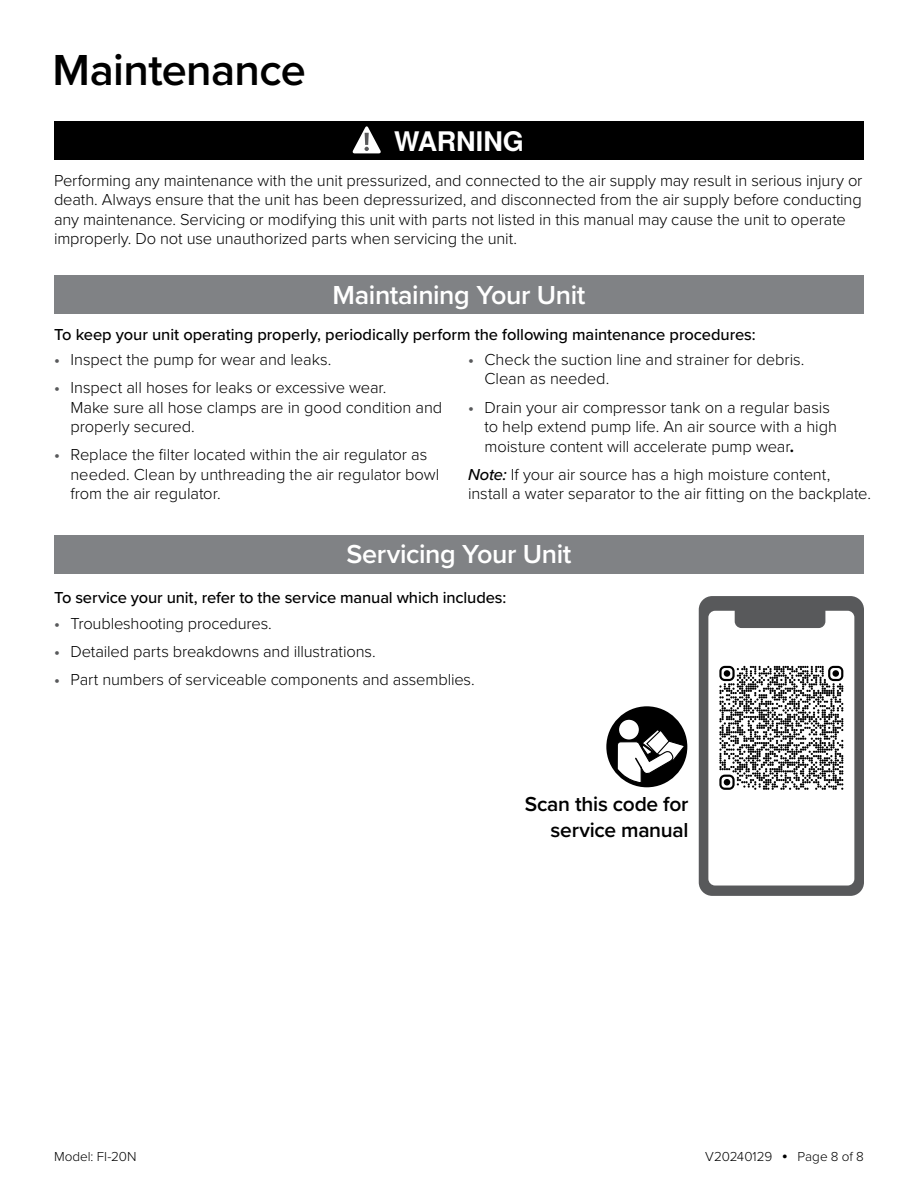
<style>
.page{position:relative;width:918px;height:1188px;background:#fff}
.page>*{position:absolute;margin:0;border:0;box-sizing:border-box;transform-origin:0 0}
.t1{font:600 45px "Proxima Nova";letter-spacing:-.015em;color:#000}
.t2{font:600 27px "Proxima Nova";letter-spacing:-.015em;color:#fff}
.t3{font:700 27px "Te X Gyre Heros";color:#fff}
.t4{font:600 21px/25.5px "Proxima Nova";letter-spacing:-.015em;color:#000;text-align:right}
.t5{font:300 16.5px/19.5px "Proxima Nova";letter-spacing:-.005em;color:#000}
.t6{font:500 16.5px "Proxima Nova";letter-spacing:-.005em;color:#000}
.t7{font:300 13.5px "Proxima Nova";color:#000}
.s1{font-weight:600;color:#58595b}
.s2{font-weight:700}
.s3{font-weight:500;font-style:italic}
.s4{font-family:"Futura PT";font-weight:500}
</style>
<div class="page">
<div style="left:699px;top:596px;width:165px;height:300px;background:#58595b;border-radius:14px"></div>
<div style="left:708px;top:611px;width:146px;height:275px;background:#fff;border-radius:7px"></div>
<div style="left:54px;top:276px;width:810px;height:38px;background:#808285"></div>
<div style="left:54px;top:536px;width:810px;height:38px;background:#808285"></div>
<div style="left:54px;top:121px;width:809px;height:38px;background:#000"></div>
<svg style="left:352px;top:126px;width:29px;height:27px"></svg>
<div style="left:735px;top:604px;width:90px;height:24px;background:#58595b;border-radius:7px"></div>
<div style="left:606px;top:706px;width:81px;height:81px;background:#000;border-radius:50%"></div>
<svg style="left:616px;top:706px;width:71px;height:78px"></svg>
<svg style="left:719px;top:666px;width:124px;height:124px"></svg>
<h1 class="t1" style="left:52px;top:36px;width:255px">Maintenance</h1>
<h2 class="t3" style="left:394px;top:121px;width:131px">WARNING</h2>
<p class="t5" style="left:54px;top:169px;width:810px">Performing any maintenance with the unit pressurized, and connected to the air supply may result in serious injury or death. Always ensure that the unit has been depressurized, and disconnected from the air supply before conducting any maintenance. Servicing or modifying this unit with parts not listed in this manual may cause the unit to operate improperly. Do not use unauthorized parts when servicing the unit.</p>
<h2 class="t2" style="left:333px;top:275px;width:254px">Maintaining Your Unit</h2>
<p class="t6" style="left:54px;top:323px;width:703px">To keep your unit operating properly, periodically perform the following maintenance procedures:</p>
<p class="t5" style="left:54px;top:349px;width:279px"><span class="s1">•</span> Inspect the pump for wear and leaks.</p>
<p class="t5" style="left:70px;top:377px;width:373px;text-indent:-16px"><span class="s1">•</span> Inspect all hoses for leaks or excessive wear.<br>Make sure all hose clamps are in good condition and properly secured.</p>
<p class="t5" style="left:70px;top:444px;width:370px;text-indent:-16px"><span class="s1">•</span> Replace the filter located within the air regulator as needed. Clean by unthreading the air regulator bowl from the air regulator.</p>
<p class="t5" style="left:485px;top:349px;width:321px;text-indent:-16px"><span class="s1">•</span> Check the suction line and strainer for debris.<br>Clean as needed.</p>
<p class="t5" style="left:485px;top:396px;width:354px;text-indent:-16px"><span class="s1">•</span> Drain your air compressor tank on a regular basis to help extend pump life. An air source with a high moisture content will accelerate pump wear<span class="s2">.</span></p>
<p class="t5" style="left:468px;top:464px;width:405px"><span class="s3">Note:</span> If your air source has a high moisture content, install a water separator to the air fitting on the backplate.</p>
<h2 class="t2" style="left:347px;top:534px;width:226px">Servicing Your Unit</h2>
<p class="t6" style="left:54px;top:586px;width:454px">To service your unit, refer to the service manual which includes:</p>
<p class="t5" style="left:54px;top:613px;width:219px"><span class="s1">•</span> Troubleshooting procedures.</p>
<p class="t5" style="left:54px;top:641px;width:323px"><span class="s1">•</span> Detailed parts breakdowns and illustrations.</p>
<p class="t5" style="left:54px;top:669px;width:422px"><span class="s1">•</span> Part numbers of serviceable components and assemblies.</p>
<p class="t4" style="left:525px;top:791px;width:165px">Scan this code for service manual</p>
<p class="t7" style="left:54px;top:1146px;width:84px">Model: FI-20N</p>
<p class="t7" style="left:705px;top:1146px;width:160px">V20240129 <span class="s4">•</span> Page 8 of 8</p>
</div>
